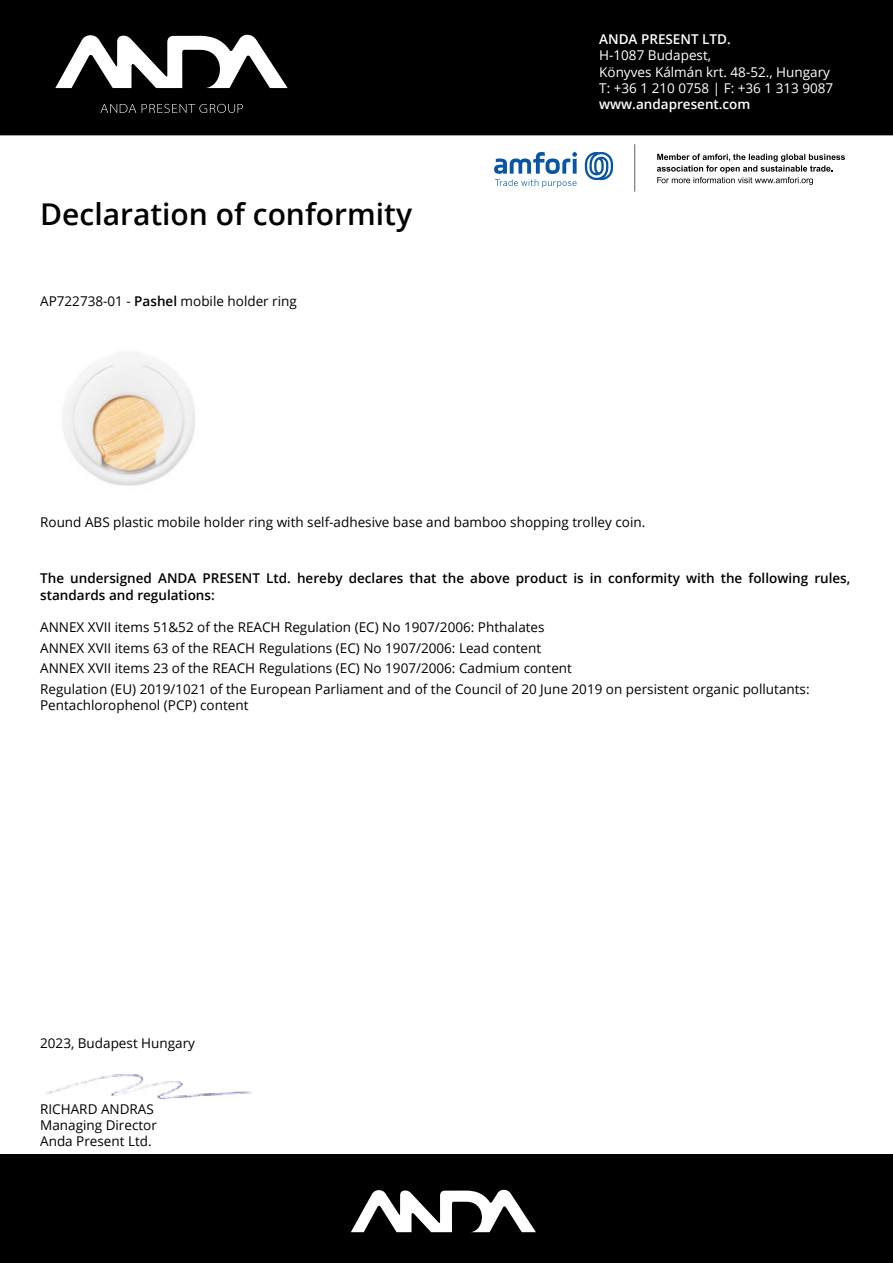
<style>
.page{position:relative;width:893px;height:1263px;background:#fff}
.page>*{position:absolute;margin:0;border:0;box-sizing:border-box;transform-origin:0 0}
.t1{font:600 30px "Open Sans";color:#000}
.t2{font:13.5px/20.4px "Open Sans";color:#000}
.t3{font:600 13.5px/16.2px "Open Sans";color:#000}
.t4{font:13.5px/16.2px "Open Sans";color:#fff}
.t5{font:600 13.5px "Open Sans";color:#fff}
.s1{font-weight:600}
</style>
<div class="page">
<div style="left:0;top:0;width:893px;height:135px;background:#000"></div>
<div style="left:0;top:1154px;width:893px;height:109px;background:#000"></div>
<svg style="left:55px;top:34px;width:233px;height:54px"></svg>
<svg style="left:100px;top:104px;width:143px;height:9px"></svg>
<img style="left:63px;top:353px;width:132px;height:133px">
<svg style="left:351px;top:1189px;width:185px;height:43px"></svg>
<svg style="left:585px;top:152px;width:28px;height:28px"></svg>
<svg style="left:494px;top:152px;width:83px;height:36px"></svg>
<hr style="left:634px;top:144px;width:1px;height:47px;background:#686e79">
<svg style="left:657px;top:154px;width:188px;height:31px"></svg>
<img style="left:46px;top:1074px;width:206px;height:26px">
<h1 class="t1" style="left:40px;top:193px;width:373px">Declaration of conformity</h1>
<p class="t2" style="left:40px;top:290px;width:258px">AP722738-01 - <span class="s1">Pashel</span> mobile holder ring</p>
<p class="t5" style="left:599px;top:30px;width:133px">ANDA PRESENT LTD.</p>
<p class="t4" style="left:599px;top:47px;width:236px">H-1087 Budapest,<br>Könyves Kálmán krt. 48-52., Hungary<br>T: +36 1 210 0758 | F: +36 1 313 9087</p>
<p class="t5" style="left:599px;top:95px;width:153px">www.andapresent.com</p>
<p class="t2" style="left:40px;top:511px;width:607px">Round ABS plastic mobile holder ring with self-adhesive base and bamboo shopping trolley coin.</p>
<p class="t3" style="left:40px;top:570px;width:812px">The undersigned ANDA PRESENT Ltd. hereby declares that the above product is in conformity with the following rules, standards and regulations:</p>
<p class="t2" style="left:40px;top:617px;width:771px">ANNEX XVII items 51&amp;52 of the REACH Regulation (EC) No 1907/2006: Phthalates<br>ANNEX XVII items 63 of the REACH Regulations (EC) No 1907/2006: Lead content<br>ANNEX XVII items 23 of the REACH Regulations (EC) No 1907/2006: Cadmium content<br>Regulation (EU) 2019/1021 of the European Parliament and of the Council of 20 June 2019 on persistent organic pollutants:</p>
<p class="t2" style="left:40px;top:694px;width:210px">Pentachlorophenol (PCP) content</p>
<p class="t2" style="left:40px;top:1032px;width:156px">2023, Budapest Hungary</p>
<p class="t2" style="left:40px;top:1100px;width:118px;line-height:16.2px">RICHARD ANDRAS<br>Managing Director<br>Anda Present Ltd.</p>
</div>
